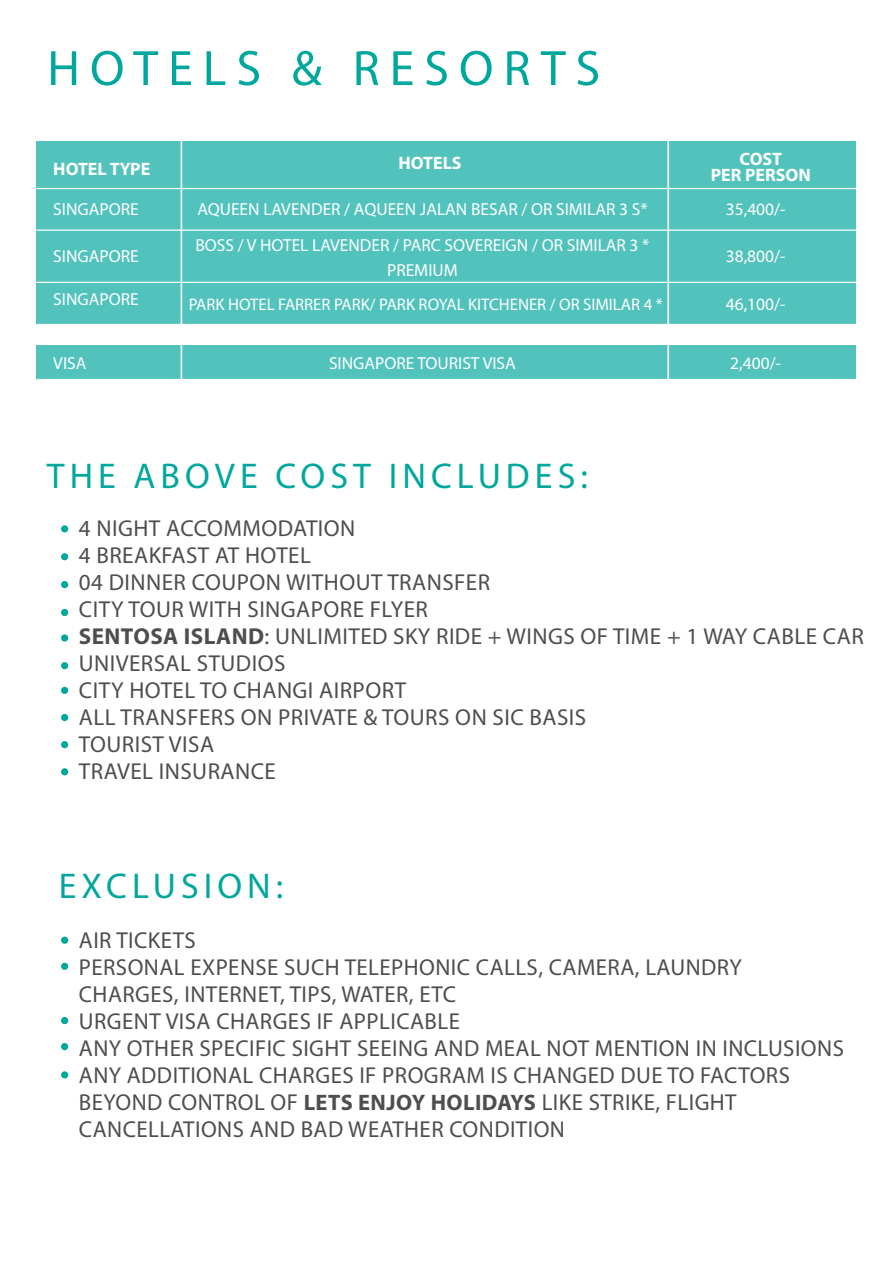
<style>
.page{position:relative;width:893px;height:1263px;background:#fff}
.page>*{position:absolute;margin:0;border:0;box-sizing:border-box;transform-origin:0 0}
.t1{font:50.1px "Myriad Pro";letter-spacing:.2em;color:#00a79d}
.t2{font:35.85px "Myriad Pro";letter-spacing:.14em;color:#00a79d}
.t3{font:23.1px/27px "Myriad Pro";letter-spacing:.02em;color:#4d4e4e}
.t4{font:700 18px/16.5px "Myriad Pro";color:#fff;text-align:center}
.t5{font:17.4px/25.5px "Myriad Pro";color:#fff;text-align:center}
.t6{font:16.8px "Myriad Pro";color:#fff}
.s1{font-weight:700}
.s2{font-weight:700;font-size:22.5px}
</style>
<div class="page">
<div style="left:37px;top:141px;width:819px;height:48px;background:#52c3bc"></div>
<div style="left:37px;top:345px;width:819px;height:34px;background:#52c3bc"></div>
<div style="left:37px;top:189px;width:819px;height:135px;background:#52c3bc"></div>
<hr style="left:181px;top:124px;width:1px;height:290px;background:#fff">
<hr style="left:667px;top:124px;width:2px;height:290px;background:#fff">
<hr style="left:37px;top:188px;width:819px;height:1px;background:#fff">
<hr style="left:37px;top:229px;width:819px;height:2px;background:#fff">
<hr style="left:37px;top:282px;width:819px;height:1px;background:#fff">
<div style="left:61px;top:525px;width:7px;height:7px;background:#00a79d;border-radius:50%"></div>
<div style="left:61px;top:553px;width:7px;height:7px;background:#00a79d;border-radius:50%"></div>
<div style="left:61px;top:581px;width:7px;height:7px;background:#00a79d;border-radius:50%"></div>
<div style="left:61px;top:609px;width:7px;height:7px;background:#00a79d;border-radius:50%"></div>
<div style="left:61px;top:634px;width:7px;height:7px;background:#00a79d;border-radius:50%"></div>
<div style="left:61px;top:662px;width:7px;height:7px;background:#00a79d;border-radius:50%"></div>
<div style="left:61px;top:687px;width:7px;height:7px;background:#00a79d;border-radius:50%"></div>
<div style="left:61px;top:714px;width:7px;height:7px;background:#00a79d;border-radius:50%"></div>
<div style="left:61px;top:768px;width:7px;height:7px;background:#00a79d;border-radius:50%"></div>
<div style="left:61px;top:741px;width:7px;height:7px;background:#00a79d;border-radius:50%"></div>
<div style="left:61px;top:937px;width:7px;height:7px;background:#00a79d;border-radius:50%"></div>
<div style="left:61px;top:963px;width:7px;height:7px;background:#00a79d;border-radius:50%"></div>
<div style="left:61px;top:1017px;width:7px;height:7px;background:#00a79d;border-radius:50%"></div>
<div style="left:61px;top:1043px;width:7px;height:7px;background:#00a79d;border-radius:50%"></div>
<div style="left:61px;top:1071px;width:7px;height:7px;background:#00a79d;border-radius:50%"></div>
<h1 class="t1" style="left:47px;top:37px;width:554px">HOTELS &amp; RESORTS</h1>
<p class="t4" style="left:53px;top:161px;width:99px">HOTEL TYPE</p>
<p class="t5" style="left:53px;top:196px;width:87px">SINGAPORE</p>
<p class="t5" style="left:53px;top:243px;width:87px">SINGAPORE</p>
<p class="t5" style="left:53px;top:286px;width:87px">SINGAPORE</p>
<p class="t4" style="left:398px;top:154px;width:65px">HOTELS</p>
<p class="t4" style="left:711px;top:150px;width:102px">COST<br>PER PERSON</p>
<p class="t5" style="left:197px;top:196px;width:452px">AQUEEN LAVENDER / AQUEEN JALAN BESAR / OR SIMILAR 3 S*</p>
<p class="t5" style="left:726px;top:196px;width:61px">35,400/-</p>
<p class="t5" style="left:195px;top:232px;width:456px">BOSS / V HOTEL LAVENDER / PARC SOVEREIGN / OR SIMILAR 3 *<br>PREMIUM</p>
<p class="t6" style="left:189px;top:294px;width:476px">PARK HOTEL FARRER PARK/ PARK ROYAL KITCHENER / OR SIMILAR 4 *</p>
<p class="t5" style="left:726px;top:243px;width:61px">38,800/-</p>
<p class="t5" style="left:726px;top:292px;width:61px">46,100/-</p>
<p class="t5" style="left:53px;top:350px;width:35px">VISA</p>
<p class="t5" style="left:329px;top:350px;width:188px">SINGAPORE TOURIST VISA</p>
<p class="t5" style="left:730px;top:350px;width:52px">2,400/-</p>
<h2 class="t2" style="left:47px;top:454px;width:543px">THE ABOVE COST INCLUDES:</h2>
<p class="t3" style="left:79px;top:514px;width:786px">4 NIGHT ACCOMMODATION<br>4 BREAKFAST AT HOTEL<br>04 DINNER COUPON WITHOUT TRANSFER<br>CITY TOUR WITH SINGAPORE FLYER<br><span class="s1">SENTOSA ISLAND</span>: UNLIMITED SKY RIDE + WINGS OF TIME + 1 WAY CABLE CAR<br>UNIVERSAL STUDIOS<br>CITY HOTEL TO CHANGI AIRPORT<br>ALL TRANSFERS ON PRIVATE &amp; TOURS ON SIC BASIS<br>TOURIST VISA<br>TRAVEL INSURANCE</p>
<h2 class="t2" style="left:59px;top:864px;width:226px">EXCLUSION:</h2>
<p class="t3" style="left:79px;top:926px;width:767px">AIR TICKETS<br>PERSONAL EXPENSE SUCH TELEPHONIC CALLS, CAMERA, LAUNDRY CHARGES, INTERNET, TIPS, WATER, ETC<br>URGENT VISA CHARGES IF APPLICABLE<br>ANY OTHER SPECIFIC SIGHT SEEING AND MEAL NOT MENTION IN INCLUSIONS ANY ADDITIONAL CHARGES IF PROGRAM IS CHANGED DUE TO FACTORS BEYOND CONTROL OF <span class="s2">LETS ENJOY HOLIDAYS</span> LIKE STRIKE, FLIGHT CANCELLATIONS AND BAD WEATHER CONDITION</p>
</div>
